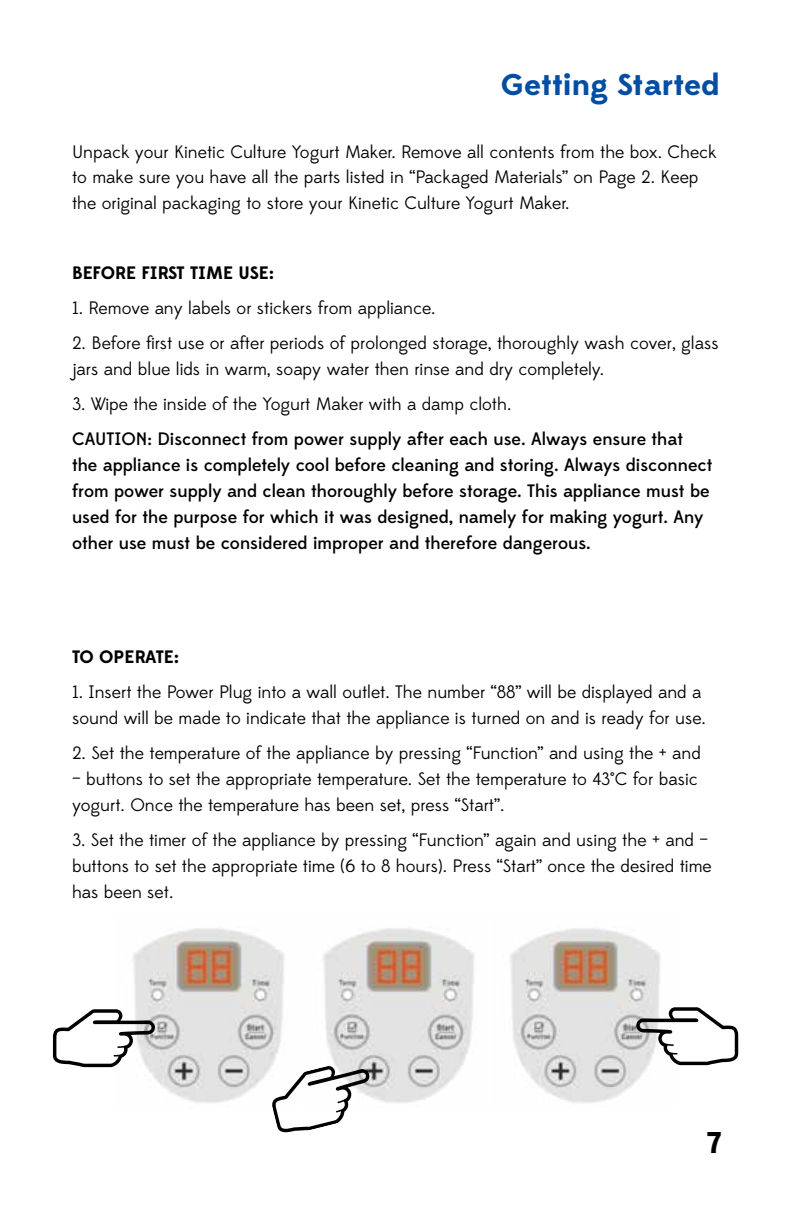
<style>
.page{position:relative;width:792px;height:1224px;background:#fff}
.page>*{position:absolute;margin:0;border:0;box-sizing:border-box;transform-origin:0 0}
.t1{font:700 30px "Edmondsans";color:#034ea2;scale:1.05 1}
.t2{font:700 30px "Edmondsans";color:#000;scale:1.05 1}
.t3{font:18px/26px "Edmondsans";color:#000}
.t4{font:500 18px/26px "Edmondsans";color:#000}
.t5{font:700 18px "Edmondsans";color:#000}
</style>
<div class="page">
<img style="left:133px;top:928px;width:152px;height:175px">
<img style="left:323px;top:928px;width:152px;height:175px">
<img style="left:510px;top:928px;width:151px;height:175px">
<svg style="left:53px;top:1009px;width:102px;height:58px"></svg>
<svg style="left:272px;top:1065px;width:98px;height:67px"></svg>
<svg style="left:636px;top:1007px;width:102px;height:58px"></svg>
<h1 class="t1" style="left:501px;top:66px;width:211px">Getting Started</h1>
<p class="t3" style="left:72px;top:139px;width:646px">Unpack your Kinetic Culture Yogurt Maker. Remove all contents from the box. Check to make sure you have all the parts listed in “Packaged Materials” on Page 2. Keep the original packaging to store your Kinetic Culture Yogurt Maker.</p>
<p class="t5" style="left:72px;top:262px;width:203px">BEFORE FIRST TIME USE:</p>
<p class="t3" style="left:72px;top:296px;width:363px">1. Remove any labels or stickers from appliance.</p>
<p class="t3" style="left:72px;top:331px;width:648px">2. Before first use or after periods of prolonged storage, thoroughly wash cover, glass jars and blue lids in warm, soapy water then rinse and dry completely.</p>
<p class="t3" style="left:72px;top:392px;width:439px">3. Wipe the inside of the Yogurt Maker with a damp cloth.</p>
<p class="t4" style="left:72px;top:427px;width:642px">CAUTION: Disconnect from power supply after each use. Always ensure that the appliance is completely cool before cleaning and storing. Always disconnect from power supply and clean thoroughly before storage. This appliance must be used for the purpose for which it was designed, namely for making yogurt. Any other use must be considered improper and therefore dangerous.</p>
<p class="t5" style="left:72px;top:646px;width:108px">TO OPERATE:</p>
<p class="t3" style="left:72px;top:680px;width:633px">1. Insert the Power Plug into a wall outlet. The number “88” will be displayed and a sound will be made to indicate that the appliance is turned on and is ready for use.</p>
<p class="t3" style="left:72px;top:741px;width:630px">2. Set the temperature of the appliance by pressing “Function” and using the + and</p>
<p class="t3" style="left:72px;top:767px;width:627px">– buttons to set the appropriate temperature. Set the temperature to 43°C for basic yogurt. Once the temperature has been set, press “Start”.</p>
<p class="t3" style="left:72px;top:828px;width:641px">3. Set the timer of the appliance by pressing “Function” again and using the + and – buttons to set the appropriate time (6 to 8 hours). Press “Start” once the desired time has been set.</p>
<h1 class="t2" style="left:707px;top:1124px;width:16px">7</h1>
</div>
